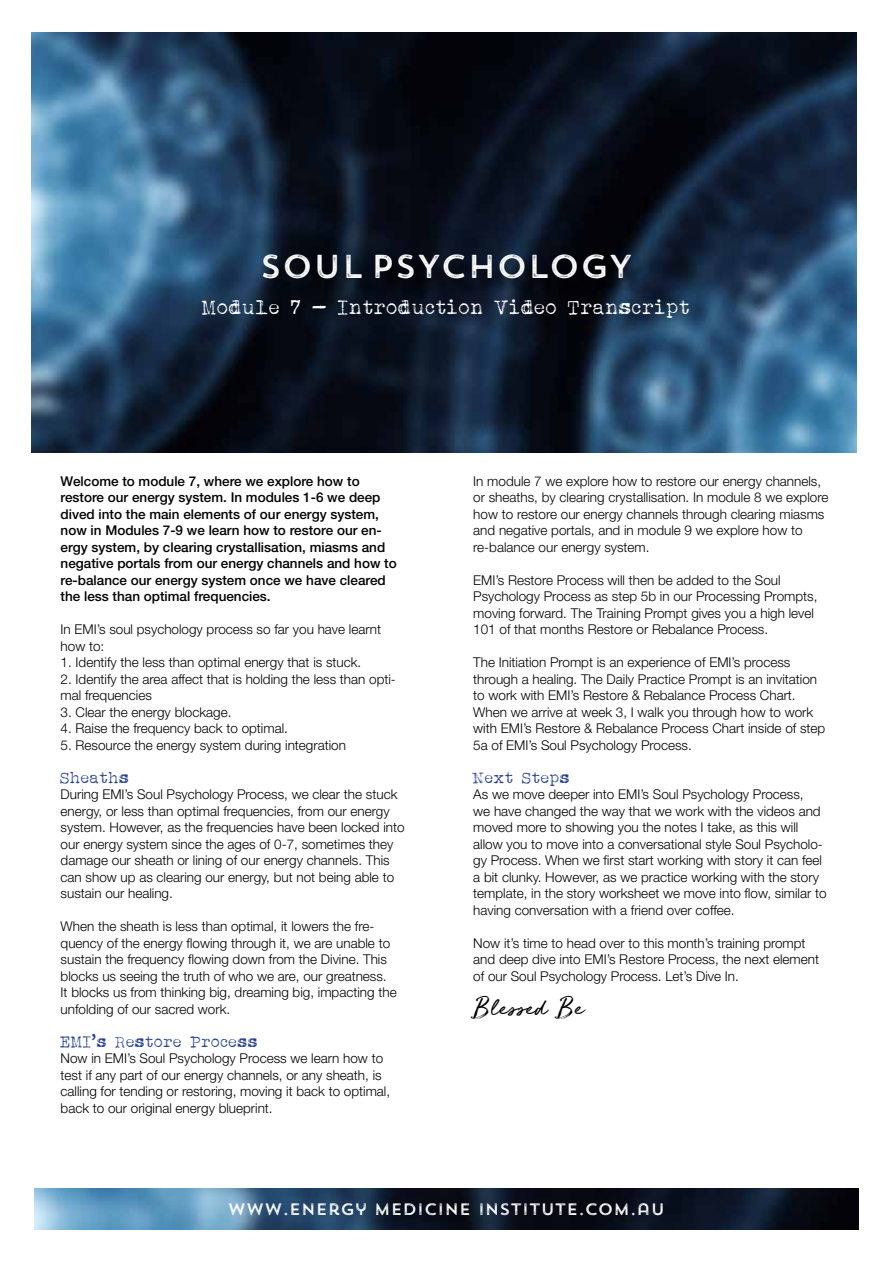
<style>
.page{position:relative;width:893px;height:1263px;background:#fff}
.page>*{position:absolute;margin:0;border:0;box-sizing:border-box;transform-origin:0 0}
.t1{font:33px "Trend Rough Sans One";color:#fff}
.t2{font:27px "Golden Plains";color:#000}
.t3{font:21px "Albertsthal Typewriter";color:#fff}
.t4{font:16.5px "Albertsthal Typewriter";color:#25408f}
.t5{font:16.5px "Trend Rough Sans One";color:#fff}
.t6{font:300 13.5px/16.5px "Helvetica Neue LT Std";color:#000}
.t7{font:500 13.5px/16.5px "Helvetica Neue LT Std";color:#000}
</style>
<div class="page">
<img style="left:32px;top:33px;width:825px;height:420px">
<img style="left:34px;top:1188px;width:825px;height:42px">
<div style="left:266px;top:257px;width:382px;height:40px;background:#000;opacity:.75"></div>
<h1 class="t1" style="left:260px;top:245px;width:375px">SOUL PSYCHOLOGY</h1>
<h3 class="t3" style="left:202px;top:295px;width:490px">Module 7 - Introduction Video Transcript</h3>
<p class="t7" style="left:61px;top:473px;width:338px">Welcome to module 7, where we explore how to restore our energy system. In modules 1-6 we deep dived into the main elements of our energy system, now in Modules 7-9 we learn how to restore our en&shy;ergy system, by clearing crystallisation, miasms and negative portals from our energy channels and how to re-balance our energy system once we have cleared the less than optimal frequencies.</p>
<p class="t6" style="left:61px;top:621px;width:322px">In EMI’s soul psychology process so far you have learnt how to:</p>
<p class="t6" style="left:61px;top:654px;width:302px">1. Identify the less than optimal energy that is stuck.</p>
<p class="t6" style="left:61px;top:670px;width:337px">2. Identify the area affect that is holding the less than opti&shy;mal frequencies</p>
<p class="t6" style="left:61px;top:703px;width:172px">3. Clear the energy blockage.</p>
<p class="t6" style="left:61px;top:720px;width:229px">4. Raise the frequency back to optimal.</p>
<p class="t6" style="left:61px;top:736px;width:287px">5. Resource the energy system during integration</p>
<p class="t4" style="left:61px;top:768px;width:71px">Sheaths</p>
<p class="t6" style="left:61px;top:786px;width:346px">During EMI’s Soul Psychology Process, we clear the stuck energy, or less than optimal frequencies, from our energy system. However, as the frequencies have been locked into our energy system since the ages of 0-7, sometimes they damage our sheath or lining of our energy channels. This can show up as clearing our energy, but not being able to sustain our healing.</p>
<p class="t6" style="left:61px;top:918px;width:338px">When the sheath is less than optimal, it lowers the fre&shy;quency of the energy flowing through it, we are unable to sustain the frequency flowing down from the Divine. This blocks us seeing the truth of who we are, our greatness.<br>It blocks us from thinking big, dreaming big, impacting the unfolding of our sacred work.</p>
<p class="t4" style="left:61px;top:1032px;width:199px">EMI’s Restore Process</p>
<p class="t6" style="left:61px;top:1050px;width:331px">Now in EMI’s Soul Psychology Process we learn how to test if any part of our energy channels, or any sheath, is calling for tending or restoring, moving it back to optimal, back to our original energy blueprint.</p>
<p class="t6" style="left:473px;top:473px;width:357px">In module 7 we explore how to restore our energy channels, or sheaths, by clearing crystallisation. In module 8 we explore how to restore our energy channels through clearing miasms and negative portals, and in module 9 we explore how to re-balance our energy system.</p>
<p class="t6" style="left:473px;top:572px;width:346px">EMI’s Restore Process will then be added to the Soul Psychology Process as step 5b in our Processing Prompts, moving forward. The Training Prompt gives you a high level 101 of that months Restore or Rebalance Process.</p>
<p class="t6" style="left:473px;top:654px;width:354px">The Initiation Prompt is an experience of EMI’s process through a healing. The Daily Practice Prompt is an invitation to work with EMI’s Restore &amp; Rebalance Process Chart.<br>When we arrive at week 3, I walk you through how to work with EMI’s Restore &amp; Rebalance Process Chart inside of step 5a of EMI’s Soul Psychology Process.</p>
<p class="t4" style="left:473px;top:768px;width:99px">Next Steps</p>
<p class="t6" style="left:473px;top:786px;width:355px">As we move deeper into EMI’s Soul Psychology Process,<br>we have changed the way that we work with the videos and moved more to showing you the notes I take, as this will allow you to move into a conversational style Soul Psycholo&shy;gy Process. When we first start working with story it can feel a bit clunky. However, as we practice working with the story template, in the story worksheet we move into flow, similar to having conversation with a friend over coffee.</p>
<p class="t6" style="left:473px;top:935px;width:347px">Now it’s time to head over to this month’s training prompt and deep dive into EMI’s Restore Process, the next element of our Soul Psychology Process. Let’s Dive In.</p>
<h2 class="t2" style="left:473px;top:994px;width:112px">Blessed Be</h2>
<p class="t5" style="left:228px;top:1199px;width:438px">WWW.ENERGY MEDICINE INSTITUTE.COM.AU</p>
</div>
